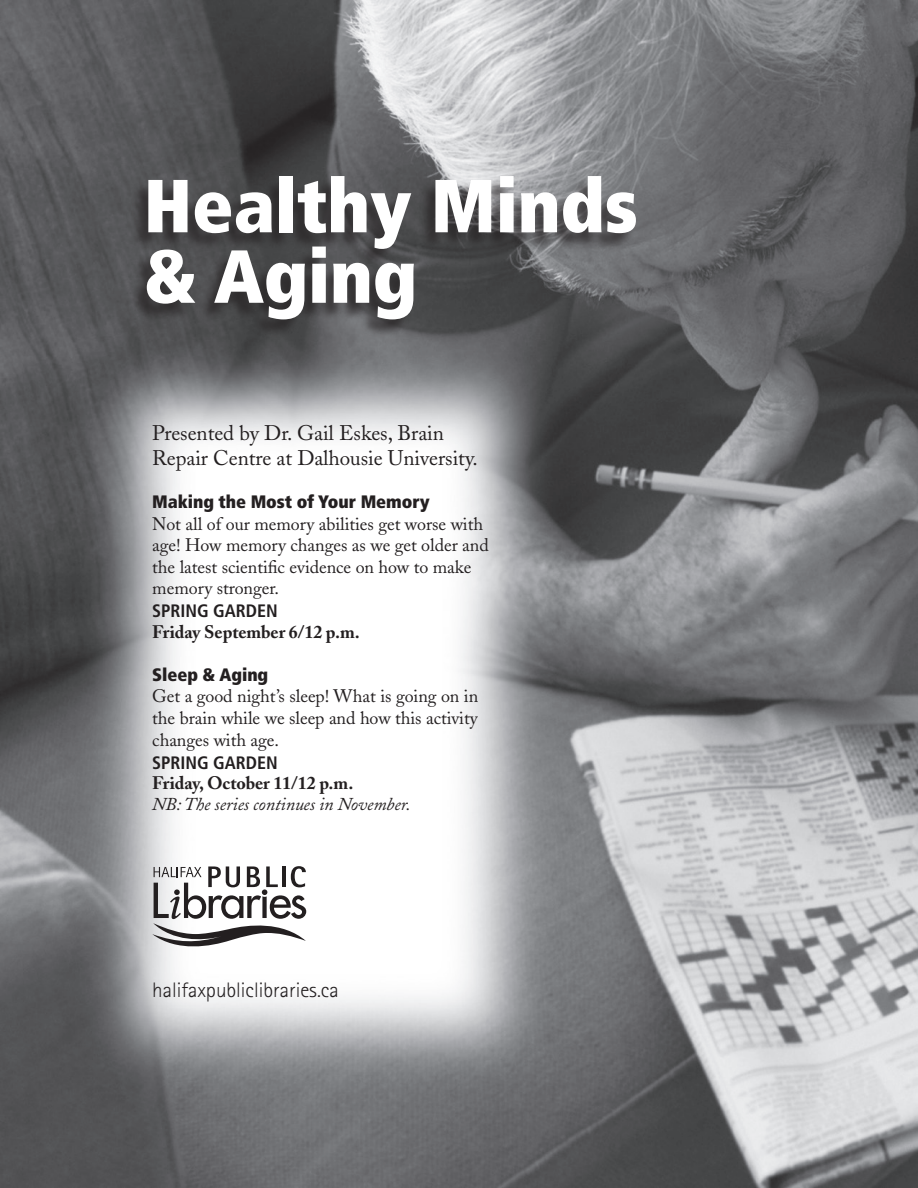
<style>
.page{position:relative;width:918px;height:1188px;background:#fff}
.page>*{position:absolute;margin:0;border:0;box-sizing:border-box;transform-origin:0 0}
.Program_Title___Adul{font:900 condensed 75px/70.5px "Frutiger";letter-spacing:-.005em;color:#fff}
.Body_Text{font:21px/25.2px "Adobe Caslon";letter-spacing:-.005em;color:#231f20}
.t1{font:300 21px "Rotis Sans Serif";color:#231f20}
.Body_Text-2{font:18px/21.6px "Adobe Caslon";letter-spacing:-.005em;color:#231f20}
.Date_Time_Bold{font:700 18px "Adobe Caslon";letter-spacing:-.005em;color:#231f20}
.Body_Text-3{font:900 condensed 18px "Frutiger";letter-spacing:-.005em;color:#231f20}
.Body_Text-4{font:italic 18px "Adobe Caslon";letter-spacing:-.005em;color:#231f20}
.Branch_Name{font:700 condensed 18px "Frutiger";letter-spacing:-.005em;color:#231f20}
</style>
<div class="page">
<img style="left:0;top:0;width:918px;height:1188px">
<div style="left:129px;top:178px;width:506px;height:160px;background:#231f20;opacity:.65"></div>
<svg style="left:152px;top:866px;width:154px;height:86px"></svg>
<p class="Program_Title___Adul" style="left:144px;top:170px;width:496px">Healthy Minds &amp; Aging</p>
<p class="Body_Text" style="left:152px;top:420px;width:327px">Presented by Dr. Gail Eskes, Brain<br>Repair Centre at Dalhousie University.</p>
<p class="Body_Text-3" style="left:152px;top:491px;width:279px">Making the Most of Your Memory</p>
<p class="Body_Text-2" style="left:152px;top:513px;width:338px">Not all of our memory abilities get worse with age! How memory changes as we get older and the latest scientific evidence on how to make memory stronger.</p>
<p class="Branch_Name" style="left:152px;top:601px;width:127px">SPRING GARDEN</p>
<p class="Date_Time_Bold" style="left:152px;top:621px;width:209px">Friday September 6/12 p.m.</p>
<p class="Body_Text-3" style="left:152px;top:663px;width:117px">Sleep &amp; Aging</p>
<p class="Body_Text-2" style="left:152px;top:686px;width:327px;text-align:justify">Get a good night’s sleep! What is going on in the brain while we sleep and how this activity changes with age.</p>
<p class="Branch_Name" style="left:152px;top:752px;width:127px">SPRING GARDEN</p>
<p class="Date_Time_Bold" style="left:152px;top:772px;width:203px">Friday, October 11/12 p.m.</p>
<p class="Body_Text-4" style="left:152px;top:794px;width:260px">NB: The series continues in November.</p>
<p class="t1" style="left:152px;top:978px;width:188px">halifaxpubliclibraries.ca</p>
</div>
